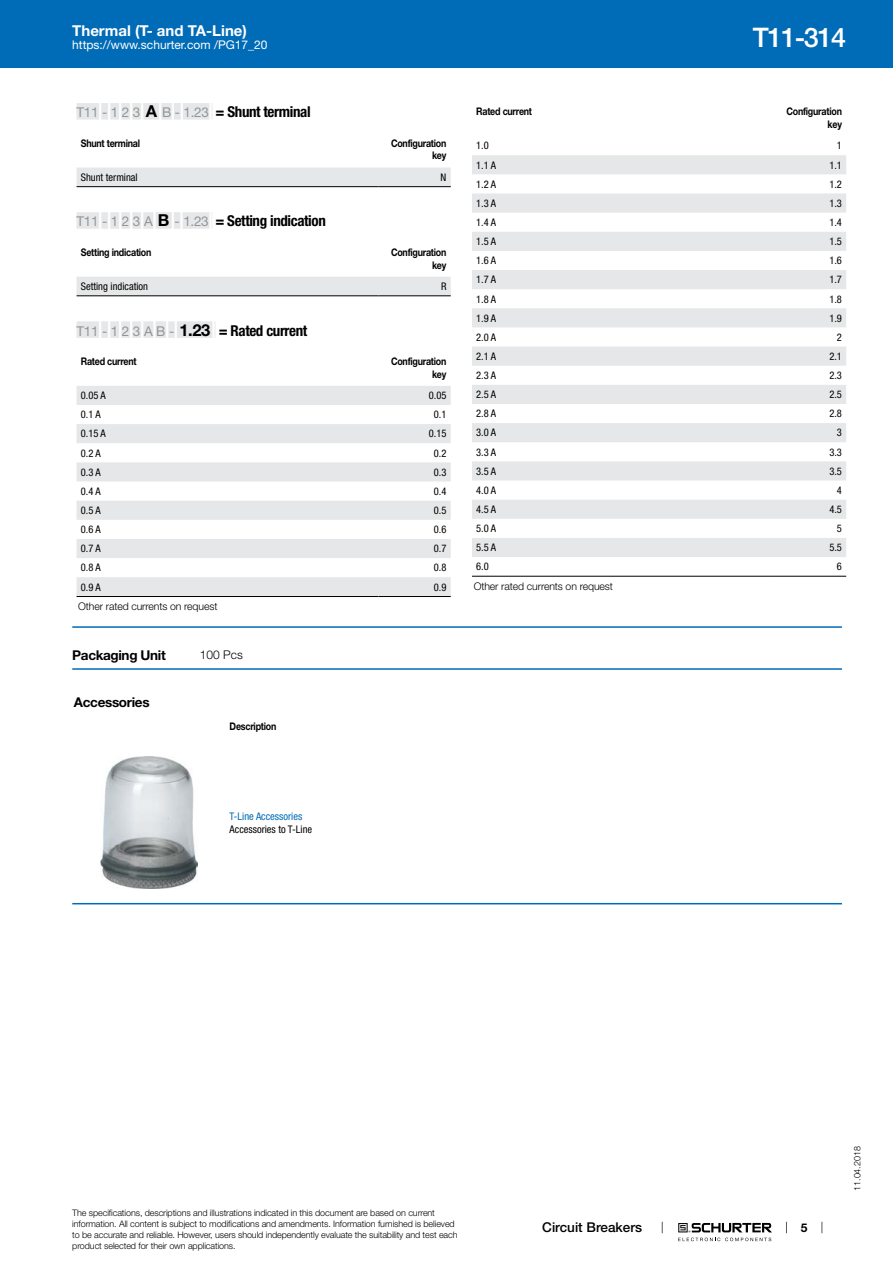
<style>
.page{position:relative;width:893px;height:1263px;background:#fff}
.page>*{position:absolute;margin:0;border:0;box-sizing:border-box;transform-origin:0 0}
.t1{font:500 27px "Helvetica Neue LT";letter-spacing:-.05em;color:#fff}
.t2{font:700 condensed 15px "Helvetica Neue LT Std";letter-spacing:-.025em;color:#000}
.t3{font:700 15px "Helvetica Neue LT";color:#fff}
.t4{font:700 13.5px "Helvetica Neue LT";letter-spacing:-.025em;color:#000}
.t5{font:500 13.5px "Helvetica Neue LT";color:#000}
.t6{font:12px "Helvetica Neue LT";color:#fff}
.t7{font:300 12px "Helvetica Neue LT";color:#000}
.t8{font:700 12px "Helvetica Neue LT";color:#000}
.t9{font:condensed 10.5px "Helvetica Neue LT";color:#000}
.t10{font:700 10.5px/12.6px "Helvetica Neue LT";letter-spacing:-.025em;color:#000;text-align:right;scale:.85 1}
.t11{font:300 10.5px "Helvetica Neue LT";letter-spacing:-.01em;color:#000}
.t12{font:condensed 10.5px "Helvetica Neue LT";color:#006bb6}
.t13{font:300 9px/10.8px "Helvetica Neue LT";letter-spacing:-.01em;color:#000}
.s1{font-family:"Helvetica Neue LT";font-weight:400;font-stretch:normal;font-size:13.5px;color:#939598}
.s2{font-family:"Helvetica Neue LT";font-stretch:normal;font-size:19.5px;color:#fff}
.s3{font-family:"Helvetica Neue LT";font-stretch:normal;font-size:16.5px}
</style>
<div class="page">
<svg style="left:678px;top:1223px;width:94px;height:18px"></svg>
<div style="left:0;top:0;width:893px;height:68px;background:#006bb6"></div>
<div style="left:77px;top:103px;width:135px;height:17px;background:#e6e7e8"></div>
<div style="left:77px;top:212px;width:135px;height:17px;background:#e6e7e8"></div>
<div style="left:77px;top:321px;width:138px;height:17px;background:#e6e7e8"></div>
<div style="left:77px;top:167px;width:374px;height:19px;background:#e6e7e8"></div>
<hr style="left:77px;top:186px;width:301px;height:1px;background:#000">
<hr style="left:378px;top:186px;width:73px;height:1px;background:#000">
<div style="left:77px;top:277px;width:374px;height:19px;background:#e6e7e8"></div>
<hr style="left:77px;top:296px;width:301px;height:1px;background:#000">
<hr style="left:378px;top:296px;width:73px;height:1px;background:#000">
<svg style="left:77px;top:386px;width:374px;height:210px;fill:#e6e7e8"></svg>
<hr style="left:77px;top:596px;width:301px;height:1px;background:#000">
<hr style="left:378px;top:596px;width:73px;height:1px;background:#000">
<svg style="left:472px;top:155px;width:374px;height:402px;fill:#e7e8e9"></svg>
<hr style="left:472px;top:576px;width:302px;height:1px;background:#000">
<hr style="left:774px;top:576px;width:72px;height:1px;background:#000">
<hr style="left:72px;top:626px;width:770px;height:2px;background:#006bb6">
<hr style="left:72px;top:668px;width:770px;height:2px;background:#006bb6">
<img style="left:101px;top:756px;width:96px;height:132px">
<hr style="left:72px;top:903px;width:770px;height:1px;background:#006bb6">
<h2 class="t3" style="left:72px;top:21px;width:176px">Thermal (T- and TA-Line)</h2>
<h3 class="t6" style="left:72px;top:38px;width:197px">https://www.schurter.com /PG17_20</h3>
<h2 class="t2" style="left:77px;top:103px;width:236px"><span class="s1">T11</span><span class="s2">|</span><span class="s1">-</span><span class="s2">|</span><span class="s1">1</span><span class="s2">|</span><span class="s1">2</span><span class="s2">|</span><span class="s1">3</span><span class="s2">|</span><span class="s3">A</span><span class="s2">|</span><span class="s1">B</span><span class="s2">|</span><span class="s1">-</span><span class="s2">|</span><span class="s1">1.23</span><span class="s2">|</span> = Shunt terminal</h2>
<p class="t10" style="left:81px;top:137px;width:71px">Shunt terminal</p>
<p class="t10" style="left:391px;top:137px;width:67px">Configuration key</p>
<p class="t9" style="left:81px;top:171px;width:58px">Shunt terminal</p>
<p class="t9" style="left:441px;top:171px;width:7px">N</p>
<h2 class="t2" style="left:77px;top:212px;width:251px"><span class="s1">T11</span><span class="s2">|</span><span class="s1">-</span><span class="s2">|</span><span class="s1">1</span><span class="s2">|</span><span class="s1">2</span><span class="s2">|</span><span class="s1">3</span><span class="s2">|</span><span class="s1">A</span><span class="s2">|</span><span class="s3">B</span><span class="s2">|</span><span class="s1">-</span><span class="s2">|</span><span class="s1">1.23</span><span class="s2">|</span> = Setting indication</h2>
<p class="t10" style="left:81px;top:246px;width:85px">Setting indication</p>
<p class="t10" style="left:391px;top:246px;width:67px">Configuration key</p>
<p class="t9" style="left:81px;top:280px;width:69px">Setting indication</p>
<p class="t9" style="left:441px;top:280px;width:7px">R</p>
<h2 class="t2" style="left:77px;top:321px;width:232px"><span class="s1">T11</span><span class="s2">|</span><span class="s1">-</span><span class="s2">|</span><span class="s1">1</span><span class="s2">|</span><span class="s1">2</span><span class="s2">|</span><span class="s1">3</span><span class="s2">|</span><span class="s1">A</span><span class="s2">|</span><span class="s1">B</span><span class="s2">|</span><span class="s1">-</span><span class="s2">|</span><span class="s3">1.23</span><span class="s2">|</span> = Rated current</h2>
<p class="t10" style="left:81px;top:355px;width:67px">Rated current</p>
<p class="t10" style="left:391px;top:355px;width:67px">Configuration key</p>
<p class="t9" style="left:81px;top:389px;width:27px">0.05 A</p>
<p class="t9" style="left:429px;top:389px;width:19px">0.05</p>
<p class="t9" style="left:81px;top:409px;width:21px">0.1 A</p>
<p class="t9" style="left:434px;top:409px;width:14px">0.1</p>
<p class="t9" style="left:81px;top:428px;width:27px">0.15 A</p>
<p class="t9" style="left:429px;top:428px;width:19px">0.15</p>
<p class="t9" style="left:81px;top:447px;width:21px">0.2 A</p>
<p class="t9" style="left:434px;top:447px;width:14px">0.2</p>
<p class="t9" style="left:81px;top:466px;width:21px">0.3 A</p>
<p class="t9" style="left:434px;top:466px;width:14px">0.3</p>
<p class="t9" style="left:81px;top:485px;width:21px">0.4 A</p>
<p class="t9" style="left:434px;top:485px;width:14px">0.4</p>
<p class="t9" style="left:81px;top:504px;width:21px">0.5 A</p>
<p class="t9" style="left:434px;top:504px;width:14px">0.5</p>
<p class="t9" style="left:81px;top:523px;width:21px">0.6 A</p>
<p class="t9" style="left:434px;top:523px;width:14px">0.6</p>
<p class="t9" style="left:81px;top:542px;width:21px">0.7 A</p>
<p class="t9" style="left:434px;top:542px;width:14px">0.7</p>
<p class="t9" style="left:81px;top:562px;width:21px">0.8 A</p>
<p class="t9" style="left:434px;top:562px;width:14px">0.8</p>
<p class="t9" style="left:81px;top:581px;width:21px">0.9 A</p>
<p class="t9" style="left:434px;top:581px;width:14px">0.9</p>
<p class="t11" style="left:78px;top:600px;width:141px">Other rated currents on request</p>
<h3 class="t4" style="left:72px;top:646px;width:95px">Packaging Unit</h3>
<h3 class="t7" style="left:200px;top:647px;width:44px">100 Pcs</h3>
<h3 class="t4" style="left:74px;top:693px;width:77px">Accessories</h3>
<p class="t10" style="left:230px;top:719px;width:57px">Description</p>
<h1 class="t1" style="left:753px;top:21px;width:95px">T11-314</h1>
<p class="t10" style="left:476px;top:105px;width:67px">Rated current</p>
<p class="t10" style="left:786px;top:105px;width:67px">Configuration key</p>
<p class="t9" style="left:476px;top:140px;width:14px">1.0</p>
<p class="t9" style="left:837px;top:140px;width:7px">1</p>
<p class="t9" style="left:476px;top:159px;width:21px">1.1 A</p>
<p class="t9" style="left:829px;top:159px;width:14px">1.1</p>
<p class="t9" style="left:476px;top:178px;width:21px">1.2 A</p>
<p class="t9" style="left:829px;top:178px;width:14px">1.2</p>
<p class="t9" style="left:476px;top:197px;width:21px">1.3 A</p>
<p class="t9" style="left:829px;top:197px;width:14px">1.3</p>
<p class="t9" style="left:476px;top:216px;width:21px">1.4 A</p>
<p class="t9" style="left:829px;top:216px;width:14px">1.4</p>
<p class="t9" style="left:476px;top:235px;width:21px">1.5 A</p>
<p class="t9" style="left:829px;top:235px;width:14px">1.5</p>
<p class="t9" style="left:476px;top:254px;width:21px">1.6 A</p>
<p class="t9" style="left:829px;top:254px;width:14px">1.6</p>
<p class="t9" style="left:476px;top:274px;width:21px">1.7 A</p>
<p class="t9" style="left:829px;top:274px;width:14px">1.7</p>
<p class="t9" style="left:476px;top:293px;width:21px">1.8 A</p>
<p class="t9" style="left:829px;top:293px;width:14px">1.8</p>
<p class="t9" style="left:476px;top:312px;width:21px">1.9 A</p>
<p class="t9" style="left:829px;top:312px;width:14px">1.9</p>
<p class="t9" style="left:476px;top:331px;width:21px">2.0 A</p>
<p class="t9" style="left:837px;top:331px;width:7px">2</p>
<p class="t9" style="left:476px;top:350px;width:21px">2.1 A</p>
<p class="t9" style="left:829px;top:350px;width:14px">2.1</p>
<p class="t9" style="left:476px;top:369px;width:21px">2.3 A</p>
<p class="t9" style="left:829px;top:369px;width:14px">2.3</p>
<p class="t9" style="left:476px;top:388px;width:21px">2.5 A</p>
<p class="t9" style="left:829px;top:388px;width:14px">2.5</p>
<p class="t9" style="left:476px;top:407px;width:21px">2.8 A</p>
<p class="t9" style="left:829px;top:407px;width:14px">2.8</p>
<p class="t9" style="left:476px;top:427px;width:21px">3.0 A</p>
<p class="t9" style="left:837px;top:427px;width:7px">3</p>
<p class="t9" style="left:476px;top:446px;width:21px">3.3 A</p>
<p class="t9" style="left:829px;top:446px;width:14px">3.3</p>
<p class="t9" style="left:476px;top:465px;width:21px">3.5 A</p>
<p class="t9" style="left:829px;top:465px;width:14px">3.5</p>
<p class="t9" style="left:476px;top:484px;width:21px">4.0 A</p>
<p class="t9" style="left:837px;top:484px;width:7px">4</p>
<p class="t9" style="left:476px;top:503px;width:21px">4.5 A</p>
<p class="t9" style="left:829px;top:503px;width:14px">4.5</p>
<p class="t9" style="left:476px;top:522px;width:21px">5.0 A</p>
<p class="t9" style="left:837px;top:522px;width:7px">5</p>
<p class="t9" style="left:476px;top:541px;width:21px">5.5 A</p>
<p class="t9" style="left:829px;top:541px;width:14px">5.5</p>
<p class="t9" style="left:476px;top:561px;width:14px">6.0</p>
<p class="t9" style="left:837px;top:561px;width:7px">6</p>
<p class="t11" style="left:474px;top:579px;width:141px">Other rated currents on request</p>
<p class="t12" style="left:230px;top:810px;width:74px">T-Line Accessories</p>
<p class="t9" style="left:230px;top:823px;width:84px">Accessories to T-Line</p>
<p class="t13" style="left:72px;top:1207px;width:387px">The specifications, descriptions and illustrations indicated in this document are based on current information. All content is subject to modifications and amendments. Information furnished is believed to be accurate and reliable. However, users should independently evaluate the suitability and test each product selected for their own applications.</p>
<h3 class="t5" style="left:542px;top:1219px;width:101px">Circuit Breakers</h3>
<h3 class="t8" style="left:801px;top:1220px;width:8px">5</h3>
<p class="t13" style="left:852px;top:1191px;width:46px;rotate:-90deg">11.04.2018</p>
</div>
